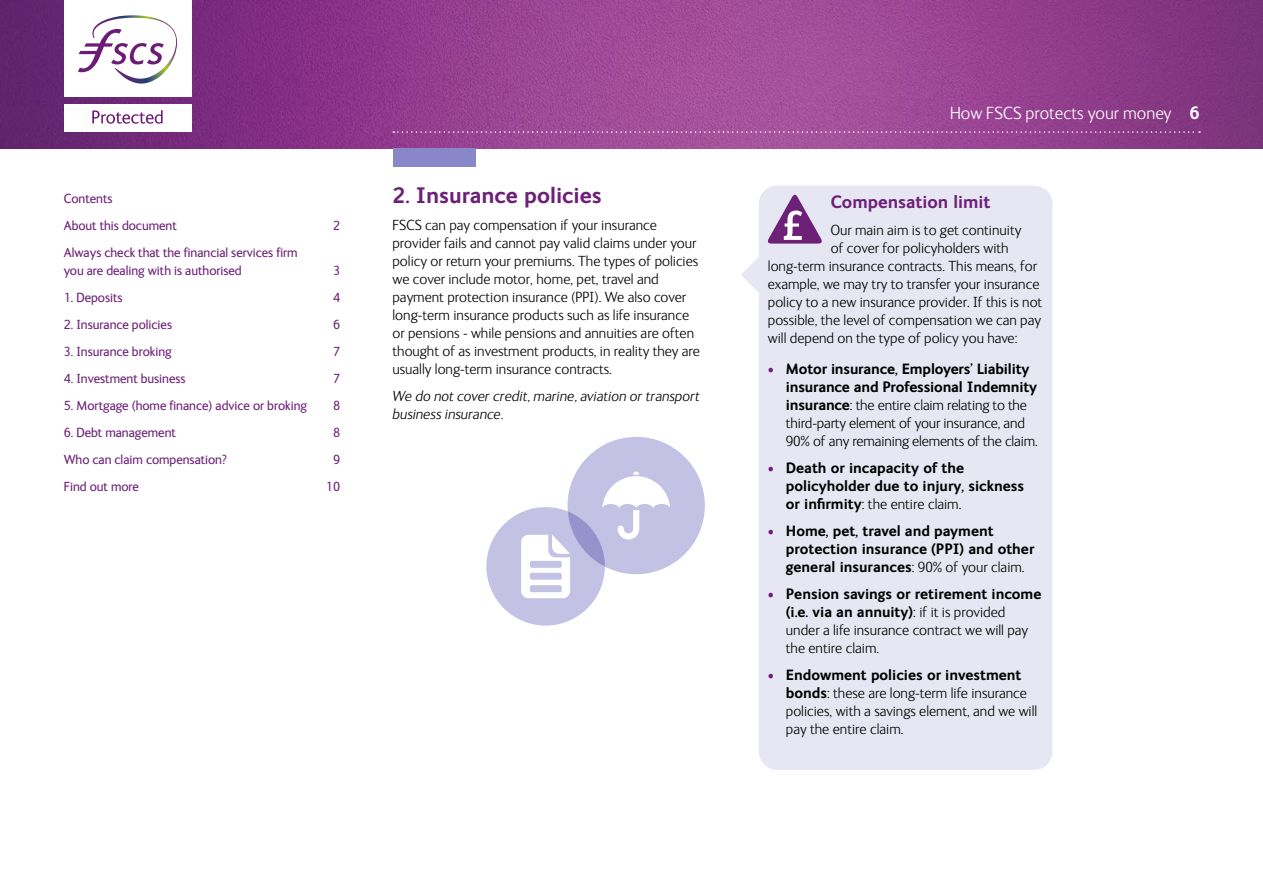
<style>
.page{position:relative;width:1263px;height:893px;background:#fff}
.page>*{position:absolute;margin:0;border:0;box-sizing:border-box;transform-origin:0 0}
.B_Head{font:700 22.5px "FS Ingrid";color:#6d2077}
.t1{font:300 18px "FS Ingrid";color:#fff}
.C_Head{font:700 18px "FS Ingrid";color:#6d2077}
.Text_10_12pt{font:300 15px/18px "FS Ingrid";color:#000}
.Text_bullet{font:300 15px/18px "FS Ingrid";color:#000}
.Text_bullet-2{font:700 15px/18px "FS Ingrid";color:#000}
.Text_10_12pt-2{font:italic 300 15px/18px "FS Ingrid";color:#000}
.t2{font:13.5px/27px "FS Ingrid";color:#6d2077}
.s1{font-weight:700}
.s2{color:#6d2077}
.s3{font-weight:300;color:#6d2077}
.s4{font-weight:300}
</style>
<div class="page">
<img style="left:0;top:0;width:1263px;height:149px">
<div style="left:64px;top:0;width:127px;height:97px;background:#fff"></div>
<div style="left:64px;top:104px;width:127px;height:28px;background:#fff"></div>
<svg style="left:92px;top:110px;width:71px;height:14px"></svg>
<svg style="left:78px;top:15px;width:99px;height:69px"></svg>
<svg style="left:393px;top:131px;width:807px;height:2px;background:#ad69a7"></svg>
<svg style="left:741px;top:257px;width:18px;height:36px"></svg>
<div style="left:759px;top:186px;width:293px;height:584px;background:#e7e7f4;border-radius:18px"></div>
<svg style="left:768px;top:195px;width:54px;height:49px"></svg>
<div style="left:393px;top:149px;width:83px;height:18px;background:#8986ca"></div>
<div style="left:567px;top:437px;width:138px;height:137px;background:#c4c2e4;border-radius:50%"></div>
<svg style="left:602px;top:471px;width:68px;height:69px"></svg>
<svg style="left:486px;top:507px;width:119px;height:119px;background:#c0bde1"></svg>
<svg style="left:521px;top:534px;width:49px;height:64px"></svg>
<p class="t2" style="left:64px;top:184px;width:114px">Contents<br>About this document</p>
<p class="t2" style="left:64px;top:243px;width:235px;line-height:18px">Always check that the financial services firm you are dealing with is authorised</p>
<p class="t2" style="left:333px;top:211px;width:9px">2</p>
<p class="t2" style="left:333px;top:256px;width:9px">3</p>
<p class="t2" style="left:64px;top:283px;width:60px">1. Deposits</p>
<p class="t2" style="left:333px;top:283px;width:9px">4</p>
<p class="t2" style="left:64px;top:310px;width:110px">2. Insurance policies</p>
<p class="t2" style="left:333px;top:310px;width:9px">6</p>
<p class="t2" style="left:64px;top:337px;width:109px">3. Insurance broking</p>
<p class="t2" style="left:333px;top:337px;width:9px">7</p>
<p class="t2" style="left:64px;top:364px;width:123px">4. Investment business</p>
<p class="t2" style="left:333px;top:364px;width:9px">7</p>
<p class="t2" style="left:64px;top:391px;width:245px">5. Mortgage (home finance) advice or broking</p>
<p class="t2" style="left:333px;top:391px;width:9px">8</p>
<p class="t2" style="left:64px;top:418px;width:114px">6. Debt management</p>
<p class="t2" style="left:333px;top:418px;width:9px">8</p>
<p class="t2" style="left:64px;top:445px;width:165px">Who can claim compensation?</p>
<p class="t2" style="left:333px;top:445px;width:9px">9</p>
<p class="t2" style="left:64px;top:472px;width:77px">Find out more</p>
<p class="t2" style="left:326px;top:472px;width:16px">10</p>
<h2 class="B_Head" style="left:392px;top:180px;width:211px">2. Insurance policies</h2>
<p class="Text_10_12pt" style="left:392px;top:215px;width:309px">FSCS can pay compensation if your insurance provider fails and cannot pay valid claims under your policy or return your premiums. The types of policies we cover include motor, home, pet, travel and payment protection insurance (PPI). We also cover long-term insurance products such as life insurance or pensions - while pensions and annuities are often thought of as investment products, in reality they are usually long-term insurance contracts.</p>
<p class="Text_10_12pt-2" style="left:392px;top:386px;width:309px">We do not cover credit, marine, aviation or transport business insurance.</p>
<p class="t1" style="left:950px;top:101px;width:251px">How FSCS protects your money <span class="s1">6</span></p>
<h3 class="C_Head" style="left:831px;top:190px;width:161px">Compensation limit</h3>
<p class="Text_10_12pt" style="left:831px;top:221px;width:192px">Our main aim is to get continuity</p>
<p class="Text_10_12pt" style="left:831px;top:239px;width:179px">of cover for policyholders with</p>
<p class="Text_10_12pt" style="left:768px;top:257px;width:271px">long-term insurance contracts. This means, for</p>
<p class="Text_10_12pt" style="left:768px;top:275px;width:273px">example, we may try to transfer your insurance</p>
<p class="Text_10_12pt" style="left:768px;top:293px;width:276px">policy to a new insurance provider. If this is not</p>
<p class="Text_10_12pt" style="left:768px;top:311px;width:275px">possible, the level of compensation we can pay</p>
<p class="Text_10_12pt" style="left:768px;top:329px;width:251px">will depend on the type of policy you have:</p>
<p class="Text_bullet" style="left:786px;top:359px;width:253px;text-indent:-18px"><span class="s2">•</span> <span class="s1">Motor insurance, Employers’ Liability insurance and Professional Indemnity insurance</span>: the entire claim relating to the third-party element of your insurance, and 90% of any remaining elements of the claim.</p>
<p class="Text_bullet-2" style="left:786px;top:458px;width:240px;text-indent:-18px"><span class="s3">•</span> Death or incapacity of the policyholder due to injury, sickness or infirmity<span class="s4">: the entire claim.</span></p>
<p class="Text_bullet-2" style="left:786px;top:521px;width:250px;text-indent:-18px"><span class="s3">•</span> Home, pet, travel and payment protection insurance (PPI) and other general insurances<span class="s4">: 90% of your claim.</span></p>
<p class="Text_bullet" style="left:786px;top:584px;width:257px;text-indent:-18px"><span class="s2">•</span> <span class="s1">Pension savings or retirement income (i.e. via an annuity)</span>: if it is provided under a life insurance contract we will pay the entire claim.</p>
<p class="Text_bullet" style="left:786px;top:665px;width:253px;text-indent:-18px"><span class="s2">•</span> <span class="s1">Endowment policies or investment bonds</span>: these are long-term life insurance policies, with a savings element, and we will pay the entire claim.</p>
</div>
